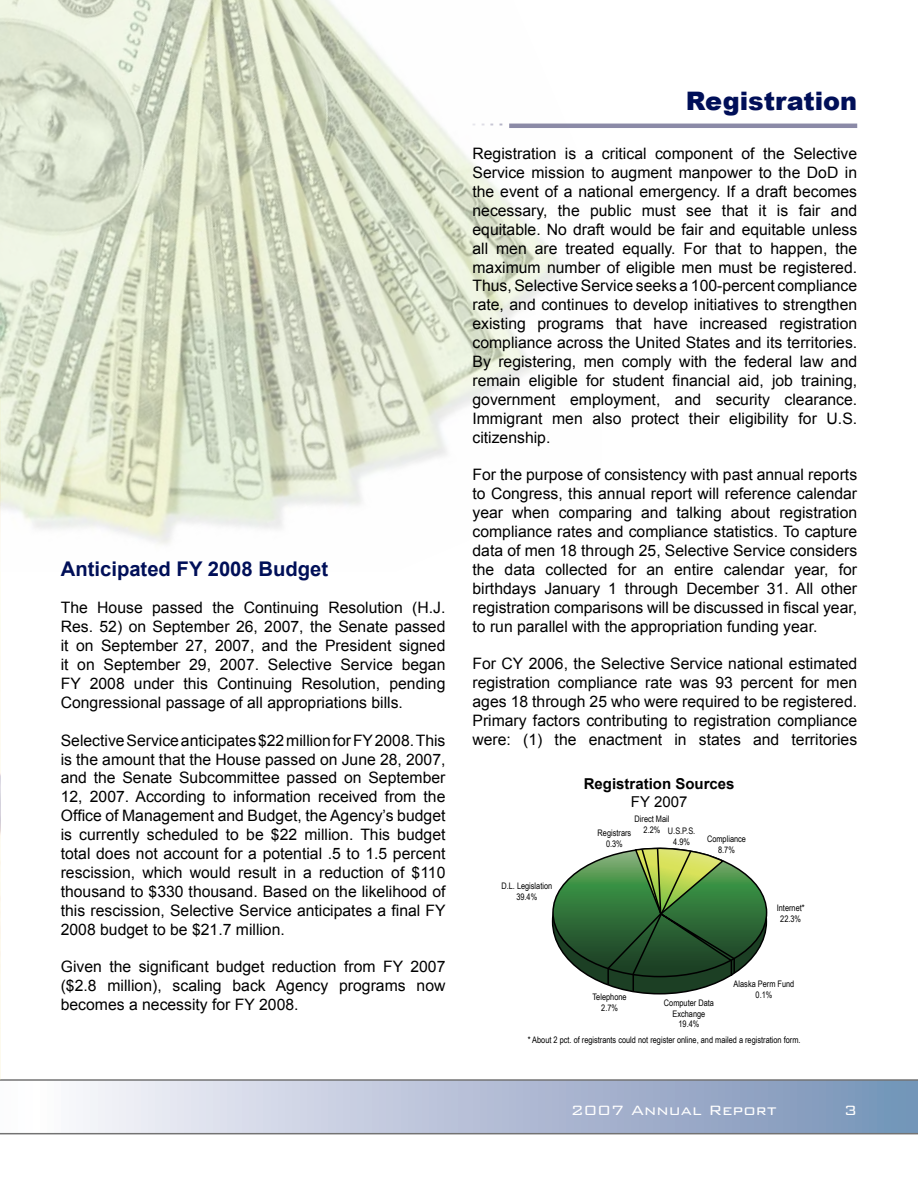
<style>
.page{position:relative;width:918px;height:1188px;background:#fff}
.page>*{position:absolute;margin:0;border:0;box-sizing:border-box;transform-origin:0 0}
.t1{font:900 25.5px "Arial";color:#000f58}
.t2{font:700 20.25px "Arial";color:#000f58}
.t3{font:300 18px "Bank Gothic BT";color:#fff}
.t4{font:15.75px/18.9px "Arial";color:#000;text-align:justify}
.t5{font:700 15px "Arial";color:#000}
.t6{font:15px "Arial";color:#000}
.t7{font:9px/10.8px "Arial Narrow";color:#000;text-align:center}
</style>
<div class="page">
<svg style="left:0;top:1079px;width:918px;height:55px;background:#b7c1d5"></svg>
<img style="left:0;top:572px;width:1px;height:508px">
<img style="left:0;top:0;width:601px;height:544px">
<hr style="left:509px;top:124px;width:348px;height:4px;background:#8b8aa7">
<svg style="left:553px;top:847px;width:214px;height:145px"></svg>
<p class="t2" style="left:61px;top:555px;width:269px">Anticipated FY 2008 Budget</p>
<p class="t4" style="left:61px;top:599px;width:386px">The House passed the Continuing Resolution (H.J.<br>Res. 52) on September 26, 2007, the Senate passed it on September 27, 2007, and the President signed it on September 29, 2007. Selective Service began FY 2008 under this Continuing Resolution, pending Congressional passage of all appropriations bills.</p>
<p class="t4" style="left:61px;top:731px;width:387px">Selective Service anticipates $22 million for FY 2008. This is the amount that the House passed on June 28, 2007, and the Senate Subcommittee passed on September 12, 2007. According to information received from the Office of Management and Budget, the Agency’s budget is currently scheduled to be $22 million. This budget total does not account for a potential .5 to 1.5 percent rescission, which would result in a reduction of $110 thousand to $330 thousand. Based on the likelihood of this rescission, Selective Service anticipates a final FY 2008 budget to be $21.7 million.</p>
<p class="t4" style="left:61px;top:958px;width:386px">Given the significant budget reduction from FY 2007 ($2.8 million), scaling back Agency programs now becomes a necessity for FY 2008.</p>
<h1 class="t1" style="left:686px;top:83px;width:173px">Registration</h1>
<p class="t4" style="left:472px;top:144px;width:386px">Registration is a critical component of the Selective Service mission to augment manpower to the DoD in the event of a national emergency. If a draft becomes necessary, the public must see that it is fair and equitable. No draft would be fair and equitable unless all men are treated equally. For that to happen, the maximum number of eligible men must be registered.<br>Thus, Selective Service seeks a 100-percent compliance rate, and continues to develop initiatives to strengthen existing programs that have increased registration compliance across the United States and its territories.<br>By registering, men comply with the federal law and remain eligible for student financial aid, job training, government employment, and security clearance.<br>Immigrant men also protect their eligibility for U.S. citizenship.</p>
<p class="t4" style="left:472px;top:466px;width:386px">For the purpose of consistency with past annual reports to Congress, this annual report will reference calendar year when comparing and talking about registration compliance rates and compliance statistics. To capture data of men 18 through 25, Selective Service considers the data collected for an entire calendar year, for birthdays January 1 through December 31. All other registration comparisons will be discussed in fiscal year, to run parallel with the appropriation funding year.</p>
<p class="t4" style="left:472px;top:655px;width:386px">For CY 2006, the Selective Service national estimated registration compliance rate was 93 percent for men ages 18 through 25 who were required to be registered.<br>Primary factors contributing to registration compliance were: (1) the enactment in states and territories</p>
<p class="t5" style="left:584px;top:774px;width:152px">Registration Sources</p>
<p class="t6" style="left:631px;top:792px;width:58px">FY 2007</p>
<p class="t7" style="left:598px;top:827px;width:35px">Registrars<br>0.3%</p>
<p class="t7" style="left:644px;top:812px;width:53px;line-height:12px;text-align:left;text-indent:-9px">Direct Mail<br>2.2% U.S.P.S.</p>
<p class="t7" style="left:673px;top:836px;width:18px">4.9%</p>
<p class="t7" style="left:707px;top:833px;width:40px">Compliance<br>8.7%</p>
<p class="t7" style="left:501px;top:880px;width:52px">D.L. Legislation<br>39.4%</p>
<p class="t7" style="left:593px;top:991px;width:36px">Telephone<br>2.7%</p>
<p class="t7" style="left:777px;top:902px;width:29px">Internet*<br>22.3%</p>
<p class="t7" style="left:664px;top:997px;width:52px">Computer Data<br>Exchange<br>19.4%</p>
<p class="t7" style="left:734px;top:978px;width:62px">Alaska Perm Fund<br>0.1%</p>
<p class="t7" style="left:528px;top:1034px;width:274px">* About 2 pct. of registrants could not register online, and mailed a registration form.</p>
<p class="t3" style="left:570px;top:1100px;width:208px">2007 Annual Report</p>
<p class="t3" style="left:844px;top:1100px;width:15px">3</p>
</div>
